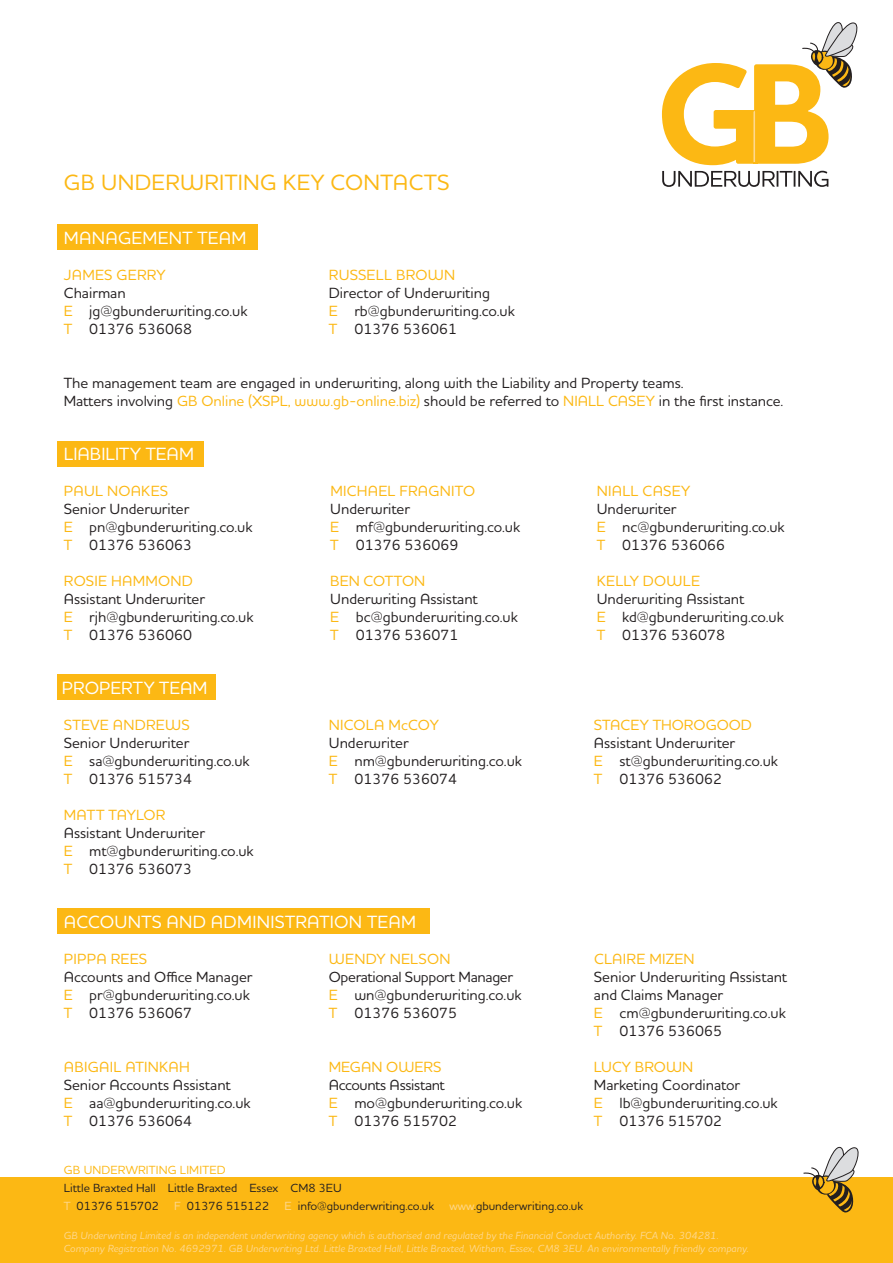
<style>
.page{position:relative;width:893px;height:1263px;background:#fff}
.page>*{position:absolute;margin:0;border:0;box-sizing:border-box;transform-origin:0 0}
.t1{font:500 22.5px "Houschka Pro";letter-spacing:.015em;color:#fcb814}
.KURTZ_-_Header_2_12p{font:500 18px "Houschka Pro";letter-spacing:.015em;color:#fff}
.t2{font:500 15px/18px "Houschka Pro";color:#231f20}
.t3{font:500 15px "Houschka Pro";letter-spacing:.015em;color:#fcb814}
.t4{font:500 15px "Houschka Pro";letter-spacing:-.02em;color:#231f20}
.t5{font:500 12px "Houschka Pro";color:#231f20}
.t6{font:500 12px "Houschka Pro";letter-spacing:.015em;color:#fcb814}
.t7{font:italic 500 10.5px "Houschka Pro";color:#fed88f}
.s1{color:#fcb814}
.s2{color:#fed88f}
</style>
<div class="page">
<div style="left:0;top:1178px;width:893px;height:85px;background:#fcb814"></div>
<svg style="left:802px;top:1146px;width:62px;height:67px"></svg>
<div style="left:57px;top:441px;width:147px;height:25px;background:#fcb814"></div>
<div style="left:57px;top:674px;width:158px;height:26px;background:#fcb814"></div>
<div style="left:57px;top:908px;width:372px;height:26px;background:#fcb814"></div>
<div style="left:57px;top:224px;width:201px;height:26px;background:#fcb814"></div>
<svg style="left:662px;top:171px;width:166px;height:16px"></svg>
<svg style="left:662px;top:22px;width:196px;height:143px"></svg>
<p class="t1" style="left:64px;top:168px;width:387px">GB UNDERWRITING KEY CONTACTS</p>
<p class="KURTZ_-_Header_2_12p" style="left:64px;top:226px;width:184px">MANAGEMENT TEAM</p>
<p class="t3" style="left:64px;top:265px;width:103px">JAMES GERRY</p>
<p class="t2" style="left:64px;top:283px;width:63px">Chairman</p>
<p class="t2" style="left:64px;top:301px;width:185px"><span class="s1">E</span> jg@gbunderwriting.co.uk</p>
<p class="t2" style="left:64px;top:319px;width:130px"><span class="s1">T</span> 01376 536068</p>
<p class="t3" style="left:329px;top:265px;width:128px">RUSSELL BROWN</p>
<p class="t2" style="left:329px;top:283px;width:163px">Director of Underwriting</p>
<p class="t2" style="left:329px;top:301px;width:188px"><span class="s1">E</span> rb@gbunderwriting.co.uk</p>
<p class="t2" style="left:329px;top:319px;width:130px"><span class="s1">T</span> 01376 536061</p>
<p class="t2" style="left:64px;top:373px;width:721px">The management team are engaged in underwriting, along with the Liability and Property teams.<br>Matters involving <span class="s1">GB Online (XSPL, www.gb-online.biz)</span> should be referred to <span class="s1">NIALL CASEY</span> in the first instance.</p>
<p class="KURTZ_-_Header_2_12p" style="left:64px;top:442px;width:132px">LIABILITY TEAM</p>
<p class="t3" style="left:64px;top:481px;width:106px">PAUL NOAKES</p>
<p class="t2" style="left:64px;top:499px;width:127px">Senior Underwriter</p>
<p class="t2" style="left:64px;top:517px;width:190px"><span class="s1">E</span> pn@gbunderwriting.co.uk</p>
<p class="t2" style="left:64px;top:535px;width:130px"><span class="s1">T</span> 01376 536063</p>
<p class="t3" style="left:64px;top:571px;width:130px">ROSIE HAMMOND</p>
<p class="t2" style="left:64px;top:589px;width:143px">Assistant Underwriter</p>
<p class="t2" style="left:64px;top:607px;width:191px"><span class="s1">E</span> rjh@gbunderwriting.co.uk</p>
<p class="t2" style="left:64px;top:625px;width:130px"><span class="s1">T</span> 01376 536060</p>
<p class="KURTZ_-_Header_2_12p" style="left:62px;top:676px;width:147px">PROPERTY TEAM</p>
<p class="t3" style="left:64px;top:715px;width:127px">STEVE ANDREWS</p>
<p class="t2" style="left:64px;top:733px;width:127px">Senior Underwriter</p>
<p class="t2" style="left:64px;top:751px;width:188px"><span class="s1">E</span> sa@gbunderwriting.co.uk</p>
<p class="t2" style="left:64px;top:769px;width:130px"><span class="s1">T</span> 01376 515734</p>
<p class="t3" style="left:64px;top:805px;width:103px">MATT TAYLOR</p>
<p class="t2" style="left:64px;top:823px;width:143px">Assistant Underwriter</p>
<p class="t2" style="left:64px;top:841px;width:192px"><span class="s1">E</span> mt@gbunderwriting.co.uk</p>
<p class="t2" style="left:64px;top:859px;width:130px"><span class="s1">T</span> 01376 536073</p>
<p class="t3" style="left:330px;top:481px;width:146px">MICHAEL FRAGNITO</p>
<p class="t2" style="left:330px;top:499px;width:81px">Underwriter</p>
<p class="t2" style="left:330px;top:517px;width:192px"><span class="s1">E</span> mf@gbunderwriting.co.uk</p>
<p class="t2" style="left:330px;top:535px;width:130px"><span class="s1">T</span> 01376 536069</p>
<p class="t3" style="left:330px;top:571px;width:96px">BEN COTTON</p>
<p class="t2" style="left:330px;top:589px;width:149px">Underwriting Assistant</p>
<p class="t2" style="left:330px;top:607px;width:189px"><span class="s1">E</span> bc@gbunderwriting.co.uk</p>
<p class="t2" style="left:330px;top:625px;width:130px"><span class="s1">T</span> 01376 536071</p>
<p class="t3" style="left:329px;top:715px;width:111px">NICOLA McCOY</p>
<p class="t2" style="left:329px;top:733px;width:81px">Underwriter</p>
<p class="t2" style="left:329px;top:751px;width:195px"><span class="s1">E</span> nm@gbunderwriting.co.uk</p>
<p class="t2" style="left:329px;top:769px;width:130px"><span class="s1">T</span> 01376 536074</p>
<p class="KURTZ_-_Header_2_12p" style="left:64px;top:910px;width:354px">ACCOUNTS AND ADMINISTRATION TEAM</p>
<p class="t3" style="left:64px;top:949px;width:85px">PIPPA REES</p>
<p class="t2" style="left:64px;top:967px;width:190px">Accounts and Office Manager</p>
<p class="t2" style="left:64px;top:985px;width:188px"><span class="s1">E</span> pr@gbunderwriting.co.uk</p>
<p class="t2" style="left:64px;top:1003px;width:130px"><span class="s1">T</span> 01376 536067</p>
<p class="t3" style="left:64px;top:1057px;width:127px">ABIGAIL ATINKAH</p>
<p class="t2" style="left:64px;top:1075px;width:168px">Senior Accounts Assistant</p>
<p class="t2" style="left:64px;top:1093px;width:189px"><span class="s1">E</span> aa@gbunderwriting.co.uk</p>
<p class="t2" style="left:64px;top:1111px;width:130px"><span class="s1">T</span> 01376 536064</p>
<p class="t3" style="left:329px;top:949px;width:123px">WENDY NELSON</p>
<p class="t4" style="left:329px;top:967px;width:186px">Operational Support Manager</p>
<p class="t2" style="left:329px;top:985px;width:195px"><span class="s1">E</span> wn@gbunderwriting.co.uk</p>
<p class="t2" style="left:329px;top:1003px;width:130px"><span class="s1">T</span> 01376 536075</p>
<p class="t3" style="left:329px;top:1057px;width:114px">MEGAN OWERS</p>
<p class="t4" style="left:329px;top:1075px;width:118px">Accounts Assistant</p>
<p class="t2" style="left:329px;top:1093px;width:195px"><span class="s1">E</span> mo@gbunderwriting.co.uk</p>
<p class="t2" style="left:329px;top:1111px;width:130px"><span class="s1">T</span> 01376 515702</p>
<p class="t3" style="left:597px;top:481px;width:95px">NIALL CASEY</p>
<p class="t2" style="left:597px;top:499px;width:81px">Underwriter</p>
<p class="t2" style="left:597px;top:517px;width:190px"><span class="s1">E</span> nc@gbunderwriting.co.uk</p>
<p class="t2" style="left:597px;top:535px;width:130px"><span class="s1">T</span> 01376 536066</p>
<p class="t3" style="left:597px;top:571px;width:105px">KELLY DOWLE</p>
<p class="t2" style="left:597px;top:589px;width:149px">Underwriting Assistant</p>
<p class="t2" style="left:597px;top:607px;width:189px"><span class="s1">E</span> kd@gbunderwriting.co.uk</p>
<p class="t2" style="left:597px;top:625px;width:130px"><span class="s1">T</span> 01376 536078</p>
<p class="t3" style="left:594px;top:715px;width:160px">STACEY THOROGOOD</p>
<p class="t2" style="left:594px;top:733px;width:143px">Assistant Underwriter</p>
<p class="t2" style="left:594px;top:751px;width:186px"><span class="s1">E</span> st@gbunderwriting.co.uk</p>
<p class="t2" style="left:594px;top:769px;width:130px"><span class="s1">T</span> 01376 536062</p>
<p class="t3" style="left:594px;top:949px;width:102px">CLAIRE MIZEN</p>
<p class="t2" style="left:594px;top:967px;width:195px">Senior Underwriting Assistant and Claims Manager</p>
<p class="t2" style="left:594px;top:1003px;width:194px"><span class="s1">E</span> cm@gbunderwriting.co.uk</p>
<p class="t2" style="left:594px;top:1021px;width:130px"><span class="s1">T</span> 01376 536065</p>
<p class="t3" style="left:594px;top:1057px;width:101px">LUCY BROWN</p>
<p class="t2" style="left:594px;top:1075px;width:148px">Marketing Coordinator</p>
<p class="t2" style="left:594px;top:1093px;width:185px"><span class="s1">E</span> lb@gbunderwriting.co.uk</p>
<p class="t2" style="left:594px;top:1111px;width:130px"><span class="s1">T</span> 01376 515702</p>
<p class="t6" style="left:64px;top:1162px;width:163px">GB UNDERWRITING LIMITED</p>
<p class="t5" style="left:64px;top:1180px;width:279px">Little Braxted Hall Little Braxted Essex CM8 3EU</p>
<p class="t5" style="left:64px;top:1198px;width:97px"><span class="s2">T</span> 01376 515702</p>
<p class="t5" style="left:174px;top:1198px;width:97px"><span class="s2">F</span> 01376 515122</p>
<p class="t5" style="left:284px;top:1198px;width:151px"><span class="s2">E</span> info@gbunderwriting.co.uk</p>
<p class="t5" style="left:449px;top:1198px;width:135px"><span class="s2">www</span>.gbunderwriting.co.uk</p>
<p class="t7" style="left:64px;top:1229px;width:657px">GB Underwriting Limited is an independent underwriting agency which is authorised and regulated by the Financial Conduct Authority. FCA No. 304281.</p>
<p class="t7" style="left:64px;top:1241px;width:687px">Company Registration No. 4692971. GB Underwriting Ltd. Little Braxted Hall, Little Braxted, Witham, Essex, CM8 3EU. An environmentally friendly company.</p>
</div>
